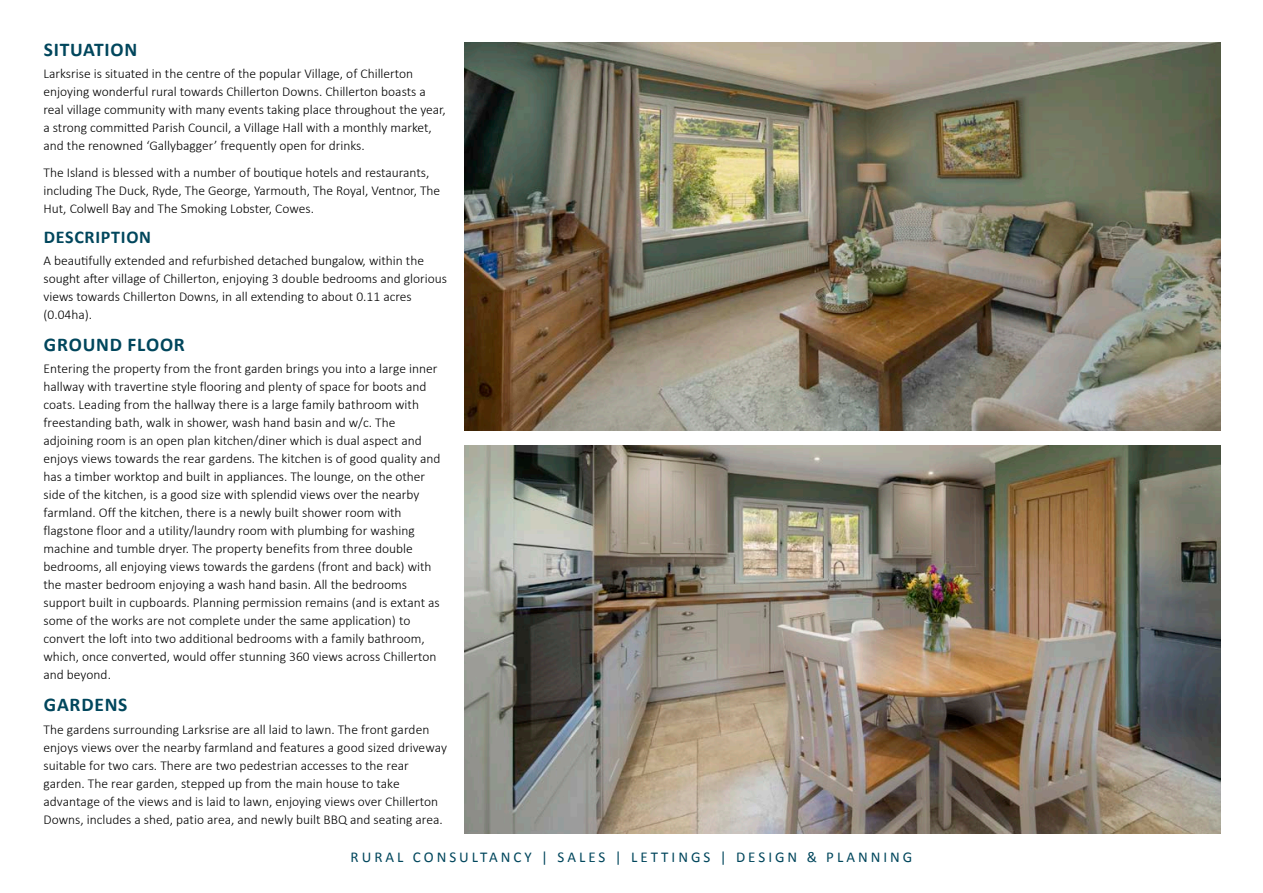
<style>
.page{position:relative;width:1263px;height:893px;background:#fff}
.page>*{position:absolute;margin:0;border:0;box-sizing:border-box;transform-origin:0 0}
.t1{font:700 19.5px "Calibri";letter-spacing:.04em;color:#00465c}
.t2{font:700 18px "Calibri";letter-spacing:.04em;color:#00465c}
.t3{font:15px "Calibri";letter-spacing:.2em;color:#00465c}
.t4{font:300 13.5px/18px "Calibri";color:#000}
</style>
<div class="page">
<img style="left:464px;top:43px;width:756px;height:387px">
<img style="left:464px;top:446px;width:756px;height:387px">
<h1 class="t1" style="left:44px;top:37px;width:95px">SITUATION</h1>
<p class="t4" style="left:44px;top:64px;width:404px">Larksrise is situated in the centre of the popular Village, of Chillerton enjoying wonderful rural towards Chillerton Downs. Chillerton boasts a real village community with many events taking place throughout the year, a strong committed Parish Council, a Village Hall with a monthly market, and the renowned ‘Gallybagger’ frequently open for drinks.</p>
<p class="t4" style="left:44px;top:163px;width:398px">The Island is blessed with a number of boutique hotels and restaurants, including The Duck, Ryde, The George, Yarmouth, The Royal, Ventnor, The<br>Hut, Colwell Bay and The Smoking Lobster, Cowes.</p>
<h2 class="t2" style="left:44px;top:226px;width:109px">DESCRIPTION</h2>
<p class="t4" style="left:44px;top:251px;width:405px">A beautifully extended and refurbished detached bungalow, within the sought after village of Chillerton, enjoying 3 double bedrooms and glorious views towards Chillerton Downs, in all extending to about 0.11 acres (0.04ha).</p>
<h1 class="t1" style="left:44px;top:332px;width:143px">GROUND FLOOR</h1>
<p class="t4" style="left:44px;top:359px;width:398px">Entering the property from the front garden brings you into a large inner hallway with travertine style flooring and plenty of space for boots and coats. Leading from the hallway there is a large family bathroom with freestanding bath, walk in shower, wash hand basin and w/c. The adjoining room is an open plan kitchen/diner which is dual aspect and enjoys views towards the rear gardens. The kitchen is of good quality and has a timber worktop and built in appliances. The lounge, on the other side of the kitchen, is a good size with splendid views over the nearby farmland. Off the kitchen, there is a newly built shower room with flagstone floor and a utility/laundry room with plumbing for washing machine and tumble dryer. The property benefits from three double bedrooms, all enjoying views towards the gardens (front and back) with the master bedroom enjoying a wash hand basin. All the bedrooms support built in cupboards. Planning permission remains (and is extant as some of the works are not complete under the same application) to convert the loft into two additional bedrooms with a family bathroom, which, once converted, would offer stunning 360 views across Chillerton and beyond.</p>
<h1 class="t1" style="left:44px;top:692px;width:85px">GARDENS</h1>
<p class="t4" style="left:44px;top:719px;width:405px">The gardens surrounding Larksrise are all laid to lawn. The front garden enjoys views over the nearby farmland and features a good sized driveway suitable for two cars. There are two pedestrian accesses to the rear garden. The rear garden, stepped up from the main house to take advantage of the views and is laid to lawn, enjoying views over Chillerton Downs, includes a shed, patio area, and newly built BBQ and seating area.</p>
<p class="t3" style="left:351px;top:847px;width:563px">RURAL CONSULTANCY | SALES | LETTINGS | DESIGN &amp; PLANNING</p>
</div>
